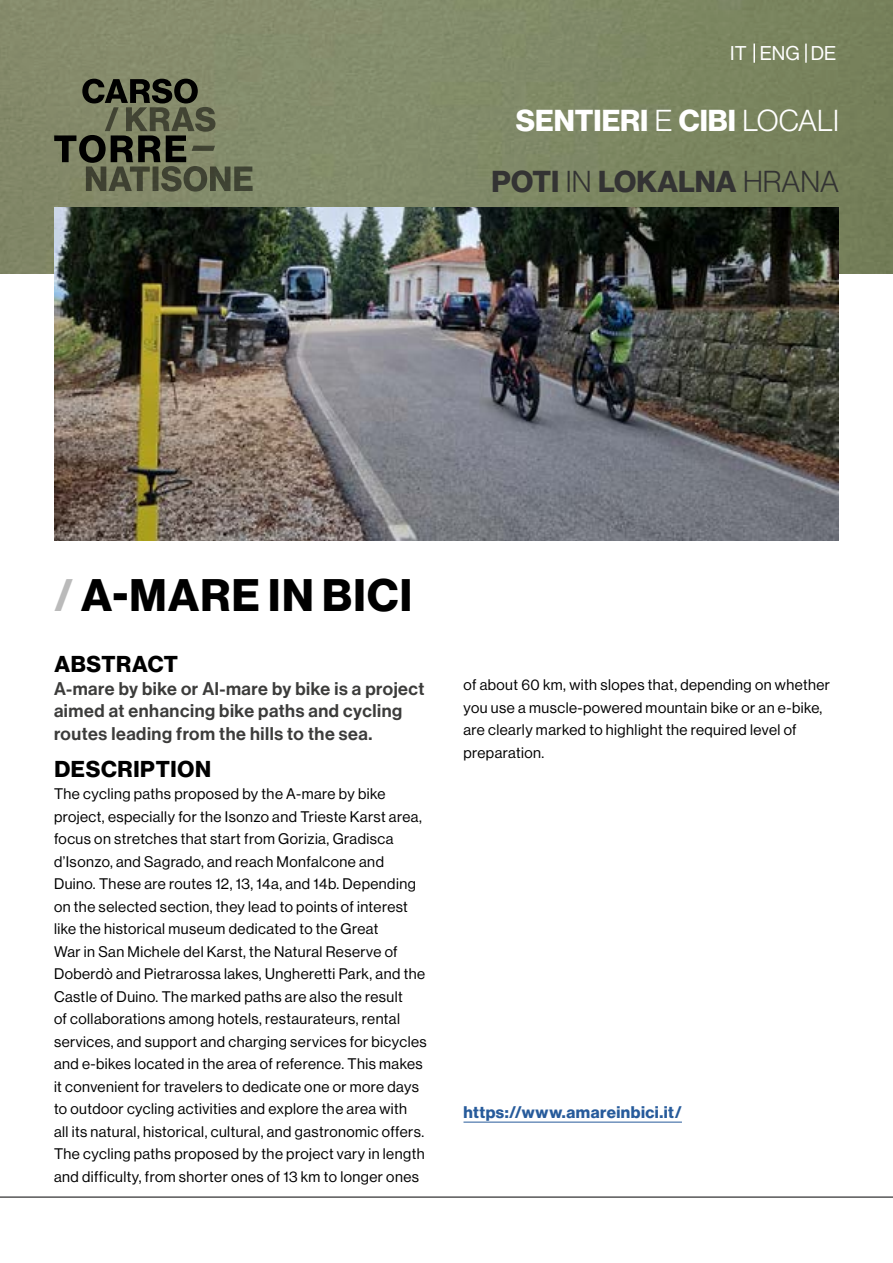
<style>
.page{position:relative;width:893px;height:1263px;background:#fff}
.page>*{position:absolute;margin:0;border:0;box-sizing:border-box;transform-origin:0 0}
.t1{font:700 44.55px "Neue Haas Display";letter-spacing:.03em;color:#000}
.t2{font:700 29.7px/60.8px "Neue Haas Display";color:#fff;text-align:right}
.t3{font:700 22.5px "Neue Haas Display";letter-spacing:.03em;color:#000}
.t4{font:19.5px "Neue Haas Display";color:#fff}
.t5{font:18px/22.5px "Neue Haas Display Mediu";letter-spacing:.03em;color:#3c3c3b}
.t6{font:700 16.5px "Neue Haas Display";letter-spacing:.03em;color:#275b9b}
.t7{font:15px/22.5px "Neue Haas Display";letter-spacing:.03em;color:#000}
.s1{font-weight:300}
.s2{color:#333}
.s3{font-weight:300;color:#333}
.s4{color:#bababa}
</style>
<div class="page">
<img style="left:0;top:0;width:893px;height:273px">
<img style="left:54px;top:207px;width:785px;height:334px">
<hr style="left:463px;top:1122px;width:219px;height:1px;background:#275b9b">
<hr style="left:0;top:1197px;width:893px;height:1px;background:#020203">
<svg style="left:54px;top:79px;width:199px;height:113px;background:#646950"></svg>
<svg style="left:753px;top:44px;width:2px;height:19px"></svg>
<svg style="left:805px;top:44px;width:2px;height:19px"></svg>
<h3 class="t4" style="left:730px;top:42px;width:108px">IT ENG DE</h3>
<h2 class="t2" style="left:492px;top:91px;width:349px">SENTIERI <span class="s1">E</span> CIBI <span class="s1">LOCALI<br></span><span class="s2">POTI</span> <span class="s3">IN</span> <span class="s2">LOKALNA</span> <span class="s3">HRANA</span></h2>
<h1 class="t1" style="left:54px;top:569px;width:360px"><span class="s4">/</span> A-MARE IN BICI</h1>
<h3 class="t3" style="left:54px;top:651px;width:125px">ABSTRACT</h3>
<p class="t5" style="left:54px;top:677px;width:372px">A-mare by bike or Al-mare by bike is a project aimed at enhancing bike paths and cycling routes leading from the hills to the sea.</p>
<h3 class="t3" style="left:54px;top:756px;width:158px">DESCRIPTION</h3>
<p class="t7" style="left:54px;top:783px;width:374px">The cycling paths proposed by the A-mare by bike project, especially for the Isonzo and Trieste Karst area, focus on stretches that start from Gorizia, Gradisca d’Isonzo, and Sagrado, and reach Monfalcone and Duino. These are routes 12, 13, 14a, and 14b. Depending on the selected section, they lead to points of interest like the historical museum dedicated to the Great<br>War in San Michele del Karst, the Natural Reserve of Doberdò and Pietrarossa lakes, Ungheretti Park, and the Castle of Duino. The marked paths are also the result<br>of collaborations among hotels, restaurateurs, rental services, and support and charging services for bicycles and e-bikes located in the area of reference. This makes it convenient for travelers to dedicate one or more days to outdoor cycling activities and explore the area with<br>all its natural, historical, cultural, and gastronomic offers.<br>The cycling paths proposed by the project vary in length and difficulty, from shorter ones of 13 km to longer ones</p>
<p class="t7" style="left:463px;top:674px;width:368px">of about 60 km, with slopes that, depending on whether you use a muscle-powered mountain bike or an e-bike, are clearly marked to highlight the required level of preparation.</p>
<p class="t6" style="left:463px;top:1102px;width:220px">https://www.amareinbici.it/</p>
</div>
